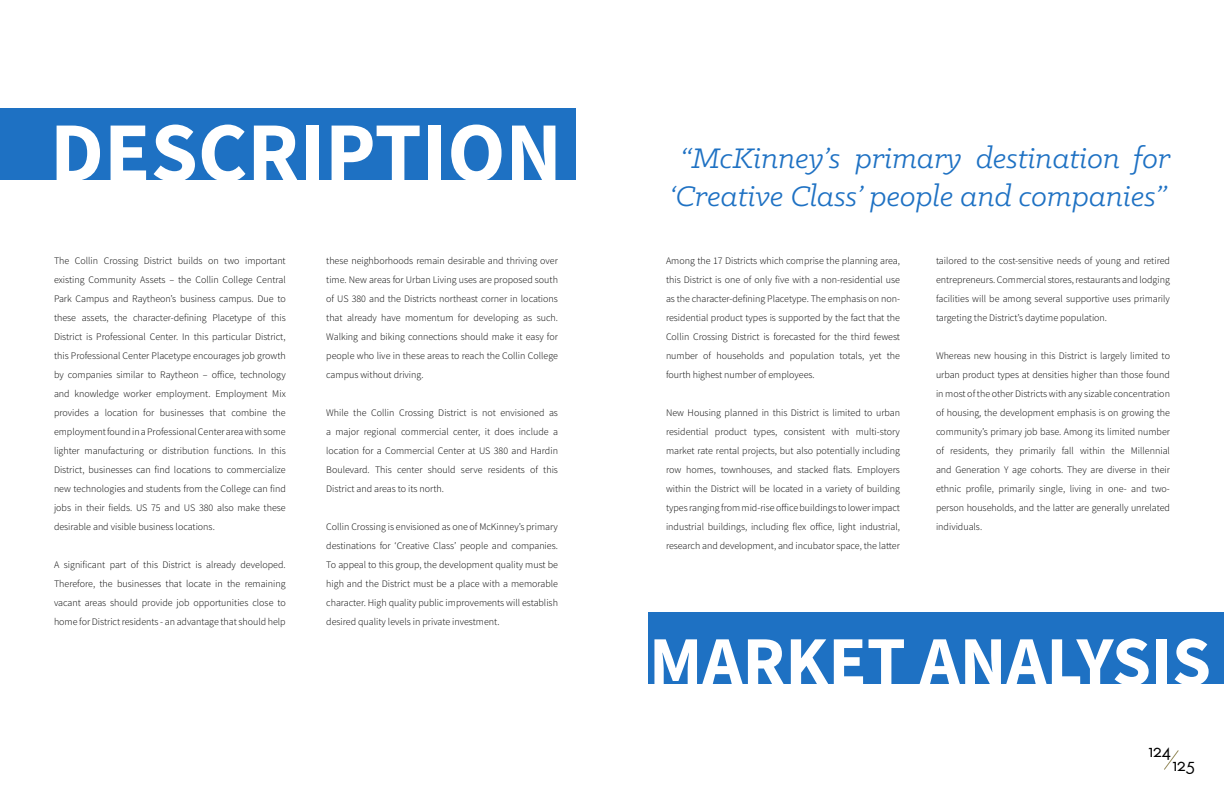
<style>
.page{position:relative;width:1224px;height:792px;background:#fff}
.page>*{position:absolute;margin:0;border:0;box-sizing:border-box;transform-origin:0 0}
.t1{font:700 85px "Source Sans Pro";color:#fff}
.t2{font:700 70px "Source Sans Pro";color:#fff}
.t3{font:italic 32px/38.4px "Klinic Slab";color:#1e71c3;text-align:center}
.t4{font:18px "Futura SCTOT";letter-spacing:-.09em;color:#000}
.t5{font:300 10px/19px "Source Sans Pro";color:#000;text-align:justify}
</style>
<div class="page">
<div style="left:0;top:108px;width:576px;height:72px;background:#1e71c3"></div>
<div style="left:648px;top:612px;width:576px;height:72px;background:#1e71c3"></div>
<svg style="left:1164px;top:750px;width:15px;height:20px"></svg>
<h1 class="t1" style="left:50px;top:95px;width:513px">DESCRIPTION</h1>
<p class="t5" style="left:54px;top:251px;width:233px">The Collin Crossing District builds on two important existing Community Assets – the Collin College Central Park Campus and Raytheon’s business campus. Due to these assets, the character-defining Placetype of this District is Professional Center. In this particular District, this Professional Center Placetype encourages job growth by companies similar to Raytheon – office, technology and knowledge worker employment. Employment Mix provides a location for businesses that combine the employment found in a Professional Center area with some lighter manufacturing or distribution functions. In this District, businesses can find locations to commercialize new technologies and students from the College can find jobs in their fields. US 75 and US 380 also make these desirable and visible business locations.</p>
<p class="t5" style="left:54px;top:555px;width:233px">A significant part of this District is already developed.<br>Therefore, the businesses that locate in the remaining vacant areas should provide job opportunities close to home for District residents - an advantage that should help</p>
<p class="t5" style="left:326px;top:251px;width:233px">these neighborhoods remain desirable and thriving over time. New areas for Urban Living uses are proposed south of US 380 and the Districts northeast corner in locations that already have momentum for developing as such.<br>Walking and biking connections should make it easy for people who live in these areas to reach the Collin College campus without driving.</p>
<p class="t5" style="left:326px;top:403px;width:233px">While the Collin Crossing District is not envisioned as a major regional commercial center, it does include a location for a Commercial Center at US 380 and Hardin Boulevard. This center should serve residents of this District and areas to its north.</p>
<p class="t5" style="left:326px;top:517px;width:233px">Collin Crossing is envisioned as one of McKinney’s primary destinations for ‘Creative Class’ people and companies.<br>To appeal to this group, the development quality must be high and the District must be a place with a memorable character. High quality public improvements will establish desired quality levels in private investment.</p>
<h3 class="t3" style="left:670px;top:138px;width:502px">“McKinney’s primary destination for ‘Creative Class’ people and companies”</h3>
<p class="t5" style="left:666px;top:251px;width:236px">Among the 17 Districts which comprise the planning area, this District is one of only five with a non-residential use as the character-defining Placetype. The emphasis on non&shy;residential product types is supported by the fact that the Collin Crossing District is forecasted for the third fewest number of households and population totals, yet the fourth highest number of employees.</p>
<p class="t5" style="left:666px;top:403px;width:236px">New Housing planned in this District is limited to urban residential product types, consistent with multi-story market rate rental projects, but also potentially including row homes, townhouses, and stacked flats. Employers within the District will be located in a variety of building types ranging from mid-rise office buildings to lower impact industrial buildings, including flex office, light industrial, research and development, and incubator space, the latter</p>
<p class="t5" style="left:936px;top:251px;width:236px">tailored to the cost-sensitive needs of young and retired entrepreneurs. Commercial stores, restaurants and lodging facilities will be among several supportive uses primarily targeting the District’s daytime population.</p>
<p class="t5" style="left:936px;top:346px;width:236px">Whereas new housing in this District is largely limited to urban product types at densities higher than those found in most of the other Districts with any sizable concentration of housing, the development emphasis is on growing the community’s primary job base. Among its limited number of residents, they primarily fall within the Millennial and Generation Y age cohorts. They are diverse in their ethnic profile, primarily single, living in one- and two&shy;person households, and the latter are generally unrelated individuals.</p>
<h2 class="t2" style="left:649px;top:614px;width:563px">MARKET ANALYSIS</h2>
<h3 class="t4" style="left:1148px;top:741px;width:25px">124</h3>
<h3 class="t4" style="left:1172px;top:754px;width:25px">125</h3>
</div>
